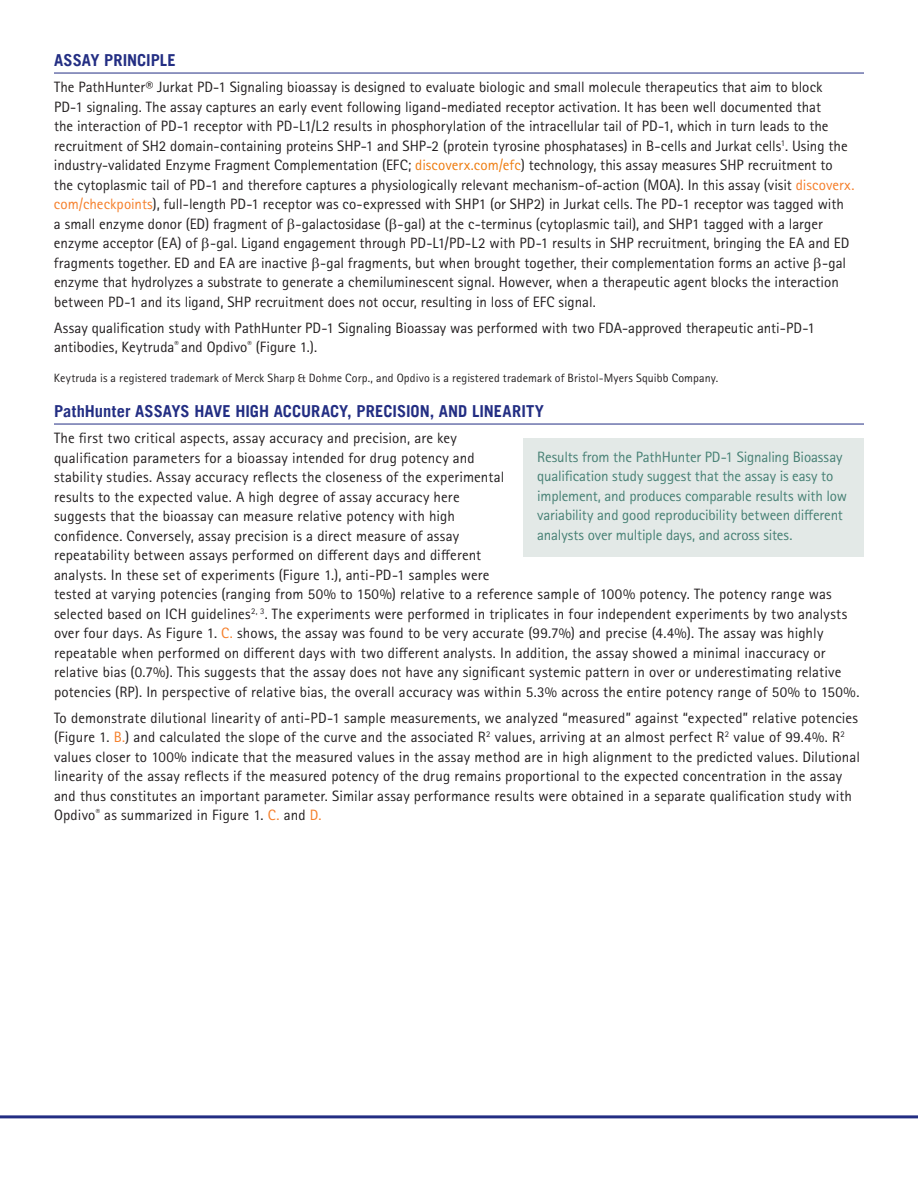
<style>
.page{position:relative;width:918px;height:1188px;background:#fff}
.page>*{position:absolute;margin:0;border:0;box-sizing:border-box;transform-origin:0 0}
.t1{font:700 16.5px "Trade Gothic LT";letter-spacing:.005em;color:#232e83}
.t2{font:15px/19.5px "Rotis Sans Serif Std";letter-spacing:.005em;color:#231f20}
.t3{font:15px/19.5px "Rotis Sans Serif Std";letter-spacing:-.01em;color:#468074}
.t4{font:12px "Rotis Sans Serif Std";letter-spacing:.01em;color:#231f20}
.s1{color:#ee7d11}
.s2{color:#f57e29}
</style>
<div class="page">
<hr style="left:0;top:1115px;width:918px;height:3px;background:#232e83">
<hr style="left:54px;top:424px;width:810px;height:1px;background:#232e83">
<div style="left:524px;top:438px;width:340px;height:118px;background:#e3e9e7"></div>
<hr style="left:54px;top:73px;width:810px;height:1px;background:#232e83">
<p class="t1" style="left:54px;top:50px;width:123px">ASSAY PRINCIPLE</p>
<p class="t2" style="left:54px;top:77px;width:802px">The PathHunter® Jurkat PD-1 Signaling bioassay is designed to evaluate biologic and small molecule therapeutics that aim to block PD-1 signaling. The assay captures an early event following ligand-mediated receptor activation. It has been well documented that<br>the interaction of PD-1 receptor with PD-L1/L2 results in phosphorylation of the intracellular tail of PD-1, which in turn leads to the recruitment of SH2 domain-containing proteins SHP-1 and SHP-2 (protein tyrosine phosphatases) in B-cells and Jurkat cells<sup>1</sup>. Using the industry-validated Enzyme Fragment Complementation (EFC; <span class="s1">discoverx.com/efc</span>) technology, this assay measures SHP recruitment to the cytoplasmic tail of PD-1 and therefore captures a physiologically relevant mechanism-of-action (MOA). In this assay (visit <span class="s2">discoverx. com/checkpoints</span>), full-length PD-1 receptor was co-expressed with SHP1 (or SHP2) in Jurkat cells. The PD-1 receptor was tagged with a small enzyme donor (ED) fragment of -galactosidase ( -gal) at the c-terminus (cytoplasmic tail), and SHP1 tagged with a larger enzyme acceptor (EA) of -gal. Ligand engagement through PD-L1/PD-L2 with PD-1 results in SHP recruitment, bringing the EA and ED fragments together. ED and EA are inactive -gal fragments, but when brought together, their complementation forms an active -gal enzyme that hydrolyzes a substrate to generate a chemiluminescent signal. However, when a therapeutic agent blocks the interaction between PD-1 and its ligand, SHP recruitment does not occur, resulting in loss of EFC signal.</p>
<p class="t2" style="left:54px;top:318px;width:762px">Assay qualification study with PathHunter PD-1 Signaling Bioassay was performed with two FDA-approved therapeutic anti-PD-1 antibodies, Keytruda<sup>®</sup> and Opdivo<sup>®</sup> (Figure 1.).</p>
<p class="t4" style="left:54px;top:371px;width:666px">Keytruda is a registered trademark of Merck Sharp &amp; Dohme Corp., and Opdivo is a registered trademark of Bristol-Myers Squibb Company.</p>
<p class="t1" style="left:54px;top:401px;width:492px">PathHunter ASSAYS HAVE HIGH ACCURACY, PRECISION, AND LINEARITY</p>
<p class="t2" style="left:54px;top:428px;width:807px">The first two critical aspects, assay accuracy and precision, are key<br>qualification parameters for a bioassay intended for drug potency and<br>stability studies. Assay accuracy reflects the closeness of the experimental<br>results to the expected value. A high degree of assay accuracy here<br>suggests that the bioassay can measure relative potency with high<br>confidence. Conversely, assay precision is a direct measure of assay<br>repeatability between assays performed on different days and different<br>analysts. In these set of experiments (Figure 1.), anti-PD-1 samples were<br>tested at varying potencies (ranging from 50% to 150%) relative to a reference sample of 100% potency. The potency range was selected based on ICH guidelines<sup>2,</sup> <sup>3</sup>. The experiments were performed in triplicates in four independent experiments by two analysts over four days. As Figure 1. <span class="s2">C.</span> shows, the assay was found to be very accurate (99.7%) and precise (4.4%). The assay was highly repeatable when performed on different days with two different analysts. In addition, the assay showed a minimal inaccuracy or relative bias (0.7%). This suggests that the assay does not have any significant systemic pattern in over or underestimating relative potencies (RP). In perspective of relative bias, the overall accuracy was within 5.3% across the entire potency range of 50% to 150%.</p>
<p class="t2" style="left:54px;top:708px;width:808px">To demonstrate dilutional linearity of anti-PD-1 sample measurements, we analyzed “measured” against “expected” relative potencies (Figure 1. <span class="s2">B.</span>) and calculated the slope of the curve and the associated R<sup>2</sup> values, arriving at an almost perfect R<sup>2</sup> value of 99.4%. R<sup>2 </sup>values closer to 100% indicate that the measured values in the assay method are in high alignment to the predicted values. Dilutional linearity of the assay reflects if the measured potency of the drug remains proportional to the expected concentration in the assay and thus constitutes an important parameter. Similar assay performance results were obtained in a separate qualification study with Opdivo<sup>®</sup> as summarized in Figure 1. <span class="s2">C.</span> and <span class="s2">D.</span></p>
<p class="t3" style="left:537px;top:447px;width:312px">Results from the PathHunter PD-1 Signaling Bioassay qualification study suggest that the assay is easy to implement, and produces comparable results with low variability and good reproducibility between different analysts over multiple days, and across sites.</p>
</div>
